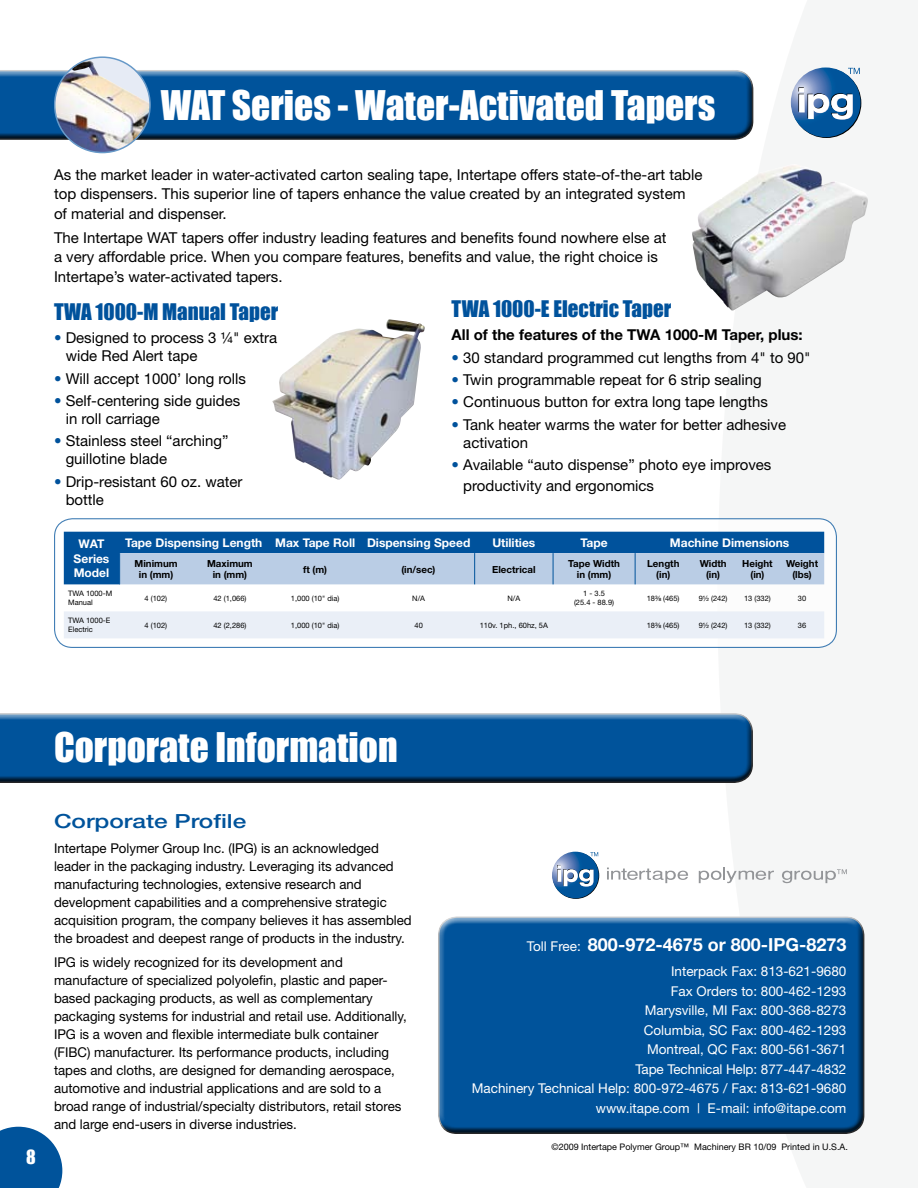
<style>
.page{position:relative;width:918px;height:1188px;background:#fff}
.page>*{position:absolute;margin:0;border:0;box-sizing:border-box;transform-origin:0 0}
.t1{font:37.5px "Impact";color:#fff}
.t2{font:21px "Impact";color:#00529c}
.t3{font:500 19.5px "Helvetica Neue";color:#00539b;scale:1.25 1}
.t4{font:700 18px "Helvetica Neue";color:#fff}
.t5{font:18px "Impact";color:#fff}
.t6{font:15px/18px "Helvetica Neue";color:#000}
.t7{font:700 15px "Helvetica Neue";color:#000}
.t8{font:13.5px/18px "Helvetica Neue";color:#000}
.t9{font:13.5px/19.5px "Helvetica Neue";color:#fff;text-align:right}
.t10{font:700 12px/14.4px "Helvetica Neue";color:#fff;text-align:center}
.t11{font:700 9.75px/11.7px "Helvetica Neue";color:#000;text-align:center}
.t12{font:9px "Helvetica Neue";color:#000}
.t13{font:7.5px/9px "Helvetica Neue";color:#000}
.s1{color:#00529c}
.s2{font-family:"Helvetica Fraction"}
.s3{font-weight:400;font-size:13.5px}
</style>
<div class="page">
<svg style="left:791px;top:68px;width:70px;height:69px;background:#2364a4"></svg>
<svg style="left:798px;top:87px;width:55px;height:33px"></svg>
<svg style="left:848px;top:68px;width:12px;height:6px"></svg>
<svg style="left:0;top:1127px;width:62px;height:61px;background:#1c66a6"></svg>
<div style="left:0;top:68px;width:754px;height:64px;background:#fff;opacity:.75"></div>
<div style="left:0;top:75px;width:754px;height:66px;background:#000;opacity:.75"></div>
<div style="left:437px;top:915px;width:429px;height:211px;background:#fff;opacity:.75"></div>
<div style="left:437px;top:921px;width:429px;height:214px;background:#000;opacity:.75"></div>
<svg style="left:607px;top:868px;width:81px;height:15px"></svg>
<svg style="left:699px;top:868px;width:75px;height:15px"></svg>
<svg style="left:782px;top:869px;width:65px;height:14px"></svg>
<svg style="left:552px;top:852px;width:47px;height:46px"></svg>
<svg style="left:557px;top:865px;width:37px;height:22px"></svg>
<svg style="left:590px;top:852px;width:8px;height:4px"></svg>
<img style="left:55px;top:61px;width:95px;height:92px">
<div style="left:54px;top:56px;width:97px;height:97px;border:2px solid #6799c8;border-radius:50%"></div>
<div style="left:0;top:711px;width:753px;height:64px;background:#fff;opacity:.75"></div>
<div style="left:0;top:718px;width:753px;height:66px;background:#000;opacity:.75"></div>
<div style="left:54px;top:518px;width:783px;height:130px;border:1px solid #00529c;border-radius:18px"></div>
<svg style="left:64px;top:532px;width:760px;height:52px;background:#6695c4"></svg>
<div style="left:64px;top:611px;width:760px;height:27px;background:#eaeff7"></div>
<hr style="left:474px;top:553px;width:1px;height:31px;background:#00539b">
<hr style="left:553px;top:553px;width:1px;height:31px;background:#00539b">
<hr style="left:635px;top:553px;width:1px;height:31px;background:#00539b">
<hr style="left:119px;top:553px;width:1px;height:31px;background:#00529c">
<img style="left:692px;top:165px;width:176px;height:146px">
<img style="left:272px;top:319px;width:153px;height:161px">
<h1 class="t1" style="left:161px;top:76px;width:556px">WAT Series - Water-Activated Tapers</h1>
<p class="t6" style="left:54px;top:165px;width:650px;line-height:19.5px">As the market leader in water-activated carton sealing tape, Intertape offers state-of-the-art table top dispensers. This superior line of tapers enhance the value created by an integrated system<br>of material and dispenser.</p>
<p class="t6" style="left:54px;top:227px;width:614px;line-height:19.5px">The Intertape WAT tapers offer industry leading features and benefits found nowhere else at a very affordable price. When you compare features, benefits and value, the right choice is<br>Intertape’s water-activated tapers.</p>
<h2 class="t2" style="left:54px;top:295px;width:226px">TWA 1000-M Manual Taper</h2>
<p class="t6" style="left:66px;top:329px;width:213px;text-indent:-12px"><span class="s1">•</span> Designed to process 3 ¼" extra wide Red Alert tape</p>
<p class="t6" style="left:54px;top:369px;width:193px"><span class="s1">•</span> Will accept 1000’ long rolls</p>
<p class="t6" style="left:66px;top:392px;width:176px;text-indent:-12px"><span class="s1">•</span> Self-centering side guides in roll carriage</p>
<p class="t6" style="left:66px;top:432px;width:164px;text-indent:-12px"><span class="s1">•</span> Stainless steel “arching” guillotine blade</p>
<p class="t6" style="left:66px;top:472px;width:178px;text-indent:-12px"><span class="s1">•</span> Drip-resistant 60 oz. water bottle</p>
<h2 class="t2" style="left:452px;top:292px;width:221px">TWA 1000-E Electric Taper</h2>
<p class="t7" style="left:452px;top:326px;width:353px">All of the features of the TWA 1000-M Taper, plus:</p>
<p class="t6" style="left:452px;top:348px;width:361px"><span class="s1">•</span> 30 standard programmed cut lengths from 4" to 90"</p>
<p class="t6" style="left:452px;top:370px;width:312px"><span class="s1">•</span> Twin programmable repeat for 6 strip sealing</p>
<p class="t6" style="left:452px;top:393px;width:318px"><span class="s1">•</span> Continuous button for extra long tape lengths</p>
<p class="t6" style="left:463px;top:415px;width:324px;text-indent:-12px"><span class="s1">•</span> Tank heater warms the water for better adhesive activation</p>
<p class="t6" style="left:463px;top:454px;width:310px;line-height:21px;text-indent:-12px"><span class="s1">•</span> Available “auto dispense” photo eye improves productivity and ergonomics</p>
<p class="t10" style="left:74px;top:537px;width:37px">WAT<br>Series<br>Model</p>
<p class="t10" style="left:125px;top:535px;width:347px">Tape Dispensing Length Max Tape Roll Dispensing Speed</p>
<p class="t10" style="left:492px;top:535px;width:45px">Utilities</p>
<p class="t10" style="left:581px;top:535px;width:29px">Tape</p>
<p class="t10" style="left:670px;top:535px;width:121px">Machine Dimensions</p>
<p class="t11" style="left:135px;top:557px;width:45px">Minimum in (mm)</p>
<p class="t11" style="left:207px;top:557px;width:47px">Maximum in (mm)</p>
<p class="t11" style="left:303px;top:563px;width:25px">ft (m)</p>
<p class="t11" style="left:401px;top:563px;width:36px">(in/sec)</p>
<p class="t11" style="left:492px;top:563px;width:45px">Electrical</p>
<p class="t11" style="left:568px;top:557px;width:53px">Tape Width in (mm)</p>
<p class="t11" style="left:647px;top:557px;width:34px">Length (in)</p>
<p class="t11" style="left:700px;top:557px;width:28px">Width (in)</p>
<p class="t11" style="left:742px;top:557px;width:32px">Height (in)</p>
<p class="t11" style="left:786px;top:557px;width:34px">Weight (lbs)</p>
<p class="t13" style="left:68px;top:589px;width:46px">TWA 1000-M<br>Manual</p>
<p class="t13" style="left:145px;top:594px;width:24px">4 (102)</p>
<p class="t13" style="left:213px;top:594px;width:35px">42 (1,066)</p>
<p class="t13" style="left:291px;top:594px;width:50px">1,000 (10" dia)</p>
<p class="t13" style="left:412px;top:594px;width:14px">N/A</p>
<p class="t13" style="left:507px;top:594px;width:14px">N/A</p>
<p class="t13" style="left:574px;top:589px;width:42px;text-align:center">1 - 3.5<br>(25.4 - 88.9)</p>
<p class="t13" style="left:647px;top:594px;width:34px">18<span class="s2">³⁄₈</span> (465)</p>
<p class="t13" style="left:699px;top:594px;width:30px">9½ (242)</p>
<p class="t13" style="left:744px;top:594px;width:28px">13 (332)</p>
<p class="t13" style="left:798px;top:594px;width:10px">30</p>
<p class="t13" style="left:68px;top:616px;width:44px">TWA 1000-E<br>Electric</p>
<p class="t13" style="left:145px;top:621px;width:24px">4 (102)</p>
<p class="t13" style="left:213px;top:621px;width:35px">42 (2,286)</p>
<p class="t13" style="left:291px;top:621px;width:50px">1,000 (10" dia)</p>
<p class="t13" style="left:415px;top:621px;width:10px">40</p>
<p class="t13" style="left:480px;top:621px;width:70px">110v. 1ph., 60hz, 5A</p>
<p class="t13" style="left:647px;top:621px;width:34px">18<span class="s2">³⁄₈</span> (465)</p>
<p class="t13" style="left:699px;top:621px;width:30px">9½ (242)</p>
<p class="t13" style="left:744px;top:621px;width:28px">13 (332)</p>
<p class="t13" style="left:798px;top:621px;width:10px">36</p>
<h1 class="t1" style="left:54px;top:718px;width:345px">Corporate Information</h1>
<p class="t5" style="left:26px;top:1143px;width:11px">8</p>
<h3 class="t3" style="left:54px;top:810px;width:155px">Corporate Profile</h3>
<p class="t8" style="left:54px;top:839px;width:359px">Intertape Polymer Group Inc. (IPG) is an acknowledged leader in the packaging industry. Leveraging its advanced manufacturing technologies, extensive research and development capabilities and a comprehensive strategic acquisition program, the company believes it has assembled the broadest and deepest range of products in the industry.</p>
<p class="t8" style="left:54px;top:953px;width:354px">IPG is widely recognized for its development and manufacture of specialized polyolefin, plastic and paper&shy;based packaging products, as well as complementary packaging systems for industrial and retail use. Additionally, IPG is a woven and flexible intermediate bulk container (FIBC) manufacturer. Its performance products, including tapes and cloths, are designed for demanding aerospace, automotive and industrial applications and are sold to a broad range of industrial/specialty distributors, retail stores and large end-users in diverse industries.</p>
<p class="t4" style="left:527px;top:933px;width:321px"><span class="s3">Toll Free:</span> 800-972-4675 or 800-IPG-8273</p>
<p class="t9" style="left:472px;top:961px;width:376px">Interpack Fax: 813-621-9680<br>Fax Orders to: 800-462-1293<br>Marysville, MI Fax: 800-368-8273<br>Columbia, SC Fax: 800-462-1293<br>Montreal, QC Fax: 800-561-3671<br>Tape Technical Help: 877-447-4832<br>Machinery Technical Help: 800-972-4675 / Fax: 813-621-9680 www.itape.com | E-mail: info@itape.com</p>
<p class="t12" style="left:552px;top:1142px;width:298px">©2009 Intertape Polymer Group™ Machinery BR 10/09 Printed in U.S.A.</p>
</div>
